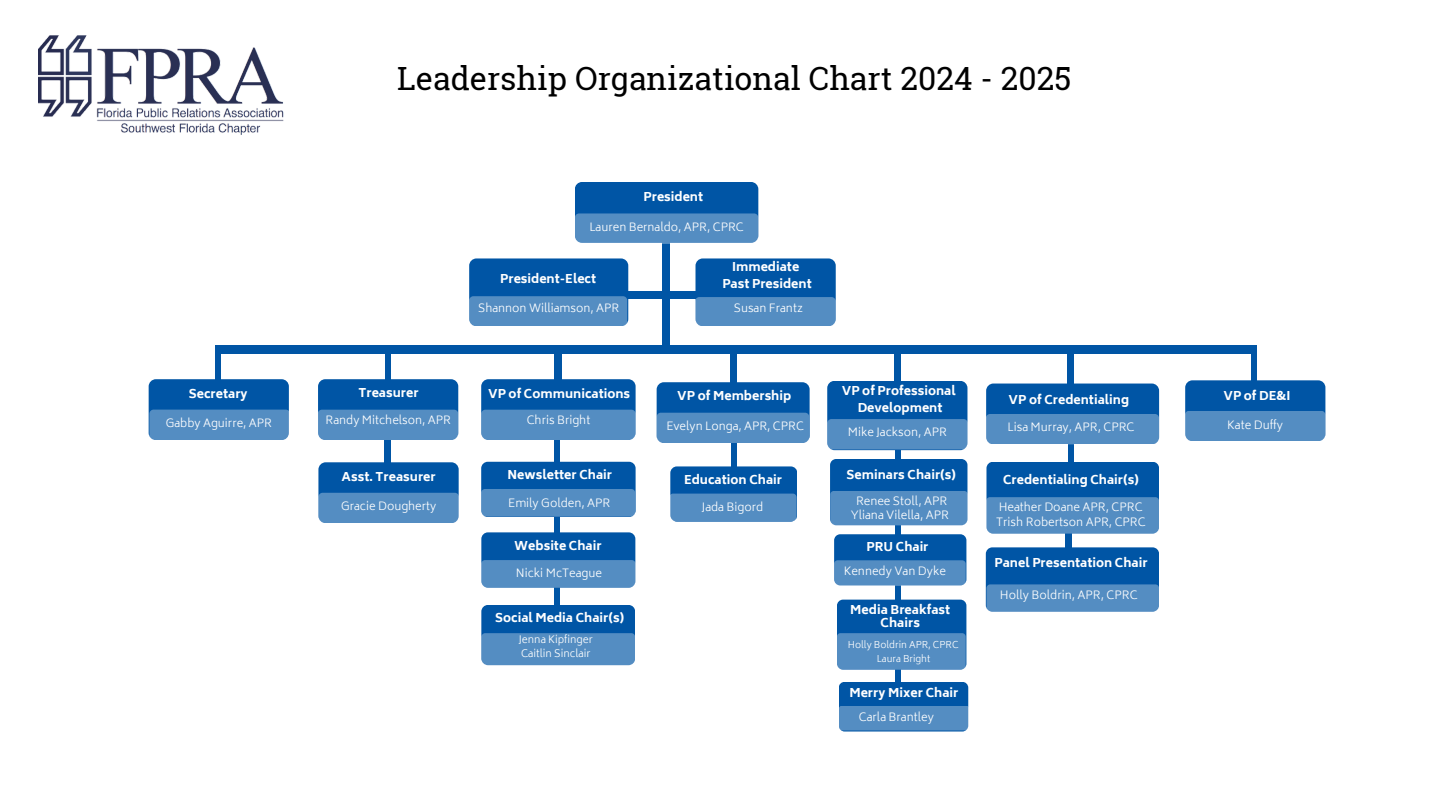
<style>
.page{position:relative;width:1440px;height:810px;background:#fff}
.page>*{position:absolute;margin:0;border:0;box-sizing:border-box;transform-origin:0 0}
.t1{font:32px "Roboto Slab";color:#000}
.t2{font:800 12px/16.5px "Biryani";color:#fff;text-align:center}
.t3{font:300 11.3px "Biryani";color:#fff}
.t4{font:300 11.2px "Biryani";color:#fff}
.t5{font:300 10.2px/13.4px "Biryani";color:#fff}
.t6{font:300 9.3px "Biryani";color:#fff}
</style>
<div class="page">
<div style="left:215px;top:346px;width:1042px;height:7px;background:#0055a5"></div>
<div style="left:613px;top:292px;width:95px;height:7px;background:#0055a5"></div>
<div style="left:1068px;top:353px;width:5px;height:63px;background:#0055a5"></div>
<div style="left:895px;top:349px;width:5px;height:64px;background:#0055a5"></div>
<div style="left:731px;top:415px;width:6px;height:91px;background:#0055a5"></div>
<div style="left:731px;top:351px;width:5px;height:64px;background:#0055a5"></div>
<div style="left:556px;top:351px;width:5px;height:64px;background:#0055a5"></div>
<div style="left:385px;top:349px;width:6px;height:63px;background:#0055a5"></div>
<div style="left:215px;top:349px;width:6px;height:68px;background:#0055a5"></div>
<div style="left:663px;top:221px;width:7px;height:132px;background:#0055a5"></div>
<div style="left:575px;top:182px;width:183px;height:61px;background:#0055a5;border-radius:7px"></div>
<img style="left:38px;top:35px;width:246px;height:100px">
<div style="left:469px;top:258px;width:159px;height:68px;background:#0055a5;border-radius:7px"></div>
<div style="left:696px;top:258px;width:140px;height:68px;background:#0055a5;border-radius:7px"></div>
<div style="left:555px;top:351px;width:5px;height:283px;background:#0055a5"></div>
<div style="left:481px;top:379px;width:155px;height:61px;background:#0055a5;border-radius:7px"></div>
<div style="left:318px;top:379px;width:140px;height:61px;background:#0055a5;border-radius:7px"></div>
<div style="left:149px;top:379px;width:140px;height:61px;background:#0055a5;border-radius:7px"></div>
<div style="left:1068px;top:418px;width:6px;height:104px;background:#0055a5"></div>
<div style="left:986px;top:384px;width:173px;height:60px;background:#0055a5;border-radius:7px"></div>
<div style="left:895px;top:382px;width:6px;height:307px;background:#0055a5"></div>
<div style="left:827px;top:381px;width:140px;height:69px;background:#0055a5;border-radius:7px"></div>
<div style="left:657px;top:382px;width:153px;height:61px;background:#0055a5;border-radius:7px"></div>
<div style="left:481px;top:605px;width:154px;height:60px;background:#0055a5;border-radius:7px"></div>
<div style="left:481px;top:532px;width:154px;height:56px;background:#0055a5;border-radius:7px"></div>
<div style="left:481px;top:462px;width:155px;height:55px;background:#0055a5;border-radius:7px"></div>
<div style="left:839px;top:682px;width:129px;height:50px;background:#0055a5;border-radius:6px"></div>
<div style="left:670px;top:466px;width:127px;height:56px;background:#0055a5;border-radius:7px"></div>
<div style="left:1066px;top:517px;width:5px;height:68px;background:#0055a5"></div>
<div style="left:986px;top:547px;width:173px;height:65px;background:#0055a5;border-radius:6px"></div>
<div style="left:986px;top:462px;width:173px;height:72px;background:#0055a5;border-radius:6px"></div>
<div style="left:837px;top:600px;width:129px;height:70px;background:#0055a5;border-radius:6px"></div>
<div style="left:834px;top:534px;width:132px;height:51px;background:#0055a5;border-radius:6px"></div>
<div style="left:830px;top:459px;width:137px;height:66px;background:#0055a5;border-radius:6px"></div>
<div style="left:575px;top:213px;width:183px;height:31px;background:#548dc2;border-radius:4px"></div>
<div style="left:469px;top:296px;width:158px;height:31px;background:#548dc2;border-radius:4px"></div>
<div style="left:695px;top:297px;width:141px;height:31px;background:#548dc2;border-radius:4px"></div>
<div style="left:149px;top:410px;width:141px;height:30px;background:#548dc2;border-radius:4px"></div>
<div style="left:385px;top:403px;width:5px;height:63px;background:#0055a5"></div>
<div style="left:318px;top:410px;width:140px;height:30px;background:#548dc2;border-radius:4px"></div>
<div style="left:481px;top:410px;width:155px;height:30px;background:#548dc2;border-radius:4px"></div>
<div style="left:657px;top:413px;width:152px;height:30px;background:#548dc2;border-radius:4px"></div>
<div style="left:827px;top:419px;width:141px;height:31px;background:#548dc2;border-radius:4px"></div>
<div style="left:986px;top:414px;width:173px;height:30px;background:#548dc2;border-radius:4px"></div>
<div style="left:481px;top:489px;width:154px;height:28px;background:#548dc2;border-radius:4px"></div>
<div style="left:481px;top:560px;width:155px;height:28px;background:#548dc2;border-radius:4px"></div>
<div style="left:481px;top:633px;width:154px;height:32px;background:#548dc2;border-radius:4px"></div>
<div style="left:669px;top:494px;width:128px;height:27px;background:#548dc2;border-radius:4px"></div>
<div style="left:839px;top:706px;width:130px;height:24px;background:#548dc2;border-radius:3px"></div>
<div style="left:830px;top:491px;width:138px;height:34px;background:#548dc2;border-radius:4px"></div>
<div style="left:834px;top:560px;width:132px;height:26px;background:#548dc2;border-radius:4px"></div>
<div style="left:837px;top:633px;width:129px;height:37px;background:#548dc2;border-radius:4px"></div>
<div style="left:986px;top:497px;width:173px;height:37px;background:#548dc2;border-radius:4px"></div>
<div style="left:986px;top:584px;width:173px;height:28px;background:#548dc2;border-radius:4px"></div>
<div style="left:318px;top:462px;width:141px;height:61px;background:#0055a5;border-radius:7px"></div>
<div style="left:318px;top:493px;width:141px;height:30px;background:#548dc2;border-radius:4px"></div>
<div style="left:1251px;top:350px;width:6px;height:64px;background:#0055a5"></div>
<div style="left:1185px;top:380px;width:140px;height:61px;background:#0055a5;border-radius:7px"></div>
<div style="left:1185px;top:411px;width:140px;height:30px;background:#548dc2;border-radius:4px"></div>
<h2 class="t2" style="left:189px;top:385px;width:60px">Secretary</h2>
<h2 class="t4" style="left:166px;top:417px;width:108px">Gabby Aguirre, APR</h2>
<h1 class="t1" style="left:397px;top:56px;width:676px">Leadership Organizational Chart 2024 - 2025</h1>
<h2 class="t2" style="left:644px;top:188px;width:61px">President</h2>
<h3 class="t4" style="left:589px;top:220px;width:156px">Lauren Bernaldo, APR, CPRC</h3>
<h2 class="t2" style="left:500px;top:271px;width:98px">President-Elect</h2>
<h2 class="t4" style="left:478px;top:301px;width:143px">Shannon Williamson, APR</h2>
<h3 class="t2" style="left:358px;top:384px;width:62px">Treasurer</h3>
<h3 class="t4" style="left:326px;top:413px;width:127px">Randy Mitchelson, APR</h3>
<h2 class="t2" style="left:342px;top:468px;width:96px">Asst. Treasurer</h2>
<h2 class="t4" style="left:341px;top:500px;width:97px">Gracie Dougherty</h2>
<h2 class="t2" style="left:488px;top:385px;width:144px">VP of Communications</h2>
<h2 class="t4" style="left:527px;top:413px;width:65px">Chris Bright</h2>
<h3 class="t2" style="left:508px;top:467px;width:106px">Newsletter Chair</h3>
<h3 class="t3" style="left:508px;top:496px;width:104px">Emily Golden, APR</h3>
<h3 class="t2" style="left:514px;top:538px;width:89px">Website Chair</h3>
<h3 class="t3" style="left:516px;top:567px;width:88px">Nicki McTeague</h3>
<h2 class="t2" style="left:495px;top:609px;width:130px">Social Media Chair(s)</h2>
<h3 class="t5" style="left:519px;top:633px;width:75px">Jenna Kipfinger<br>Caitlin Sinclair</h3>
<h3 class="t2" style="left:722px;top:259px;width:91px">Immediate<br>Past President</h3>
<h2 class="t4" style="left:734px;top:301px;width:71px">Susan Frantz</h2>
<h4 class="t2" style="left:842px;top:383px;width:115px">VP of Professional<br>Development</h4>
<h2 class="t2" style="left:677px;top:388px;width:115px">VP of Membership</h2>
<h3 class="t4" style="left:666px;top:420px;width:139px">Evelyn Longa, APR, CPRC</h3>
<h2 class="t4" style="left:848px;top:426px;width:101px">Mike Jackson, APR</h2>
<h2 class="t2" style="left:684px;top:472px;width:100px">Education Chair</h2>
<h2 class="t3" style="left:702px;top:501px;width:63px">Jada Bigord</h2>
<h3 class="t2" style="left:847px;top:467px;width:111px">Seminars Chair(s)</h3>
<h3 class="t3" style="left:856px;top:494px;width:93px">Renee Stoll, APR</h3>
<h3 class="t2" style="left:866px;top:538px;width:64px">PRU Chair</h3>
<h3 class="t3" style="left:844px;top:565px;width:104px">Kennedy Van Dyke</h3>
<h3 class="t2" style="left:850px;top:603px;width:101px;line-height:12.8px">Media Breakfast<br>Chairs</h3>
<h3 class="t6" style="left:848px;top:639px;width:112px">Holly Boldrin APR, CPRC</h3>
<h4 class="t3" style="left:851px;top:508px;width:100px">Yliana Vilella, APR</h4>
<p class="t6" style="left:877px;top:653px;width:55px">Laura Bright</p>
<h2 class="t2" style="left:849px;top:685px;width:111px">Merry Mixer Chair</h2>
<h2 class="t3" style="left:859px;top:711px;width:77px">Carla Brantley</h2>
<h3 class="t2" style="left:1009px;top:391px;width:122px">VP of Credentialing</h3>
<h3 class="t3" style="left:1007px;top:421px;width:129px">Lisa Murray, APR, CPRC</h3>
<h2 class="t2" style="left:1003px;top:471px;width:137px">Credentialing Chair(s)</h2>
<h2 class="t3" style="left:999px;top:501px;width:145px">Heather Doane APR, CPRC</h2>
<h4 class="t3" style="left:996px;top:515px;width:151px">Trish Robertson APR, CPRC</h4>
<h2 class="t2" style="left:995px;top:555px;width:155px">Panel Presentation Chair</h2>
<h3 class="t3" style="left:1000px;top:589px;width:139px">Holly Boldrin, APR, CPRC</h3>
<h2 class="t2" style="left:1223px;top:388px;width:68px">VP of DE&amp;I</h2>
<h3 class="t3" style="left:1227px;top:418px;width:57px">Kate Duffy</h3>
</div>
